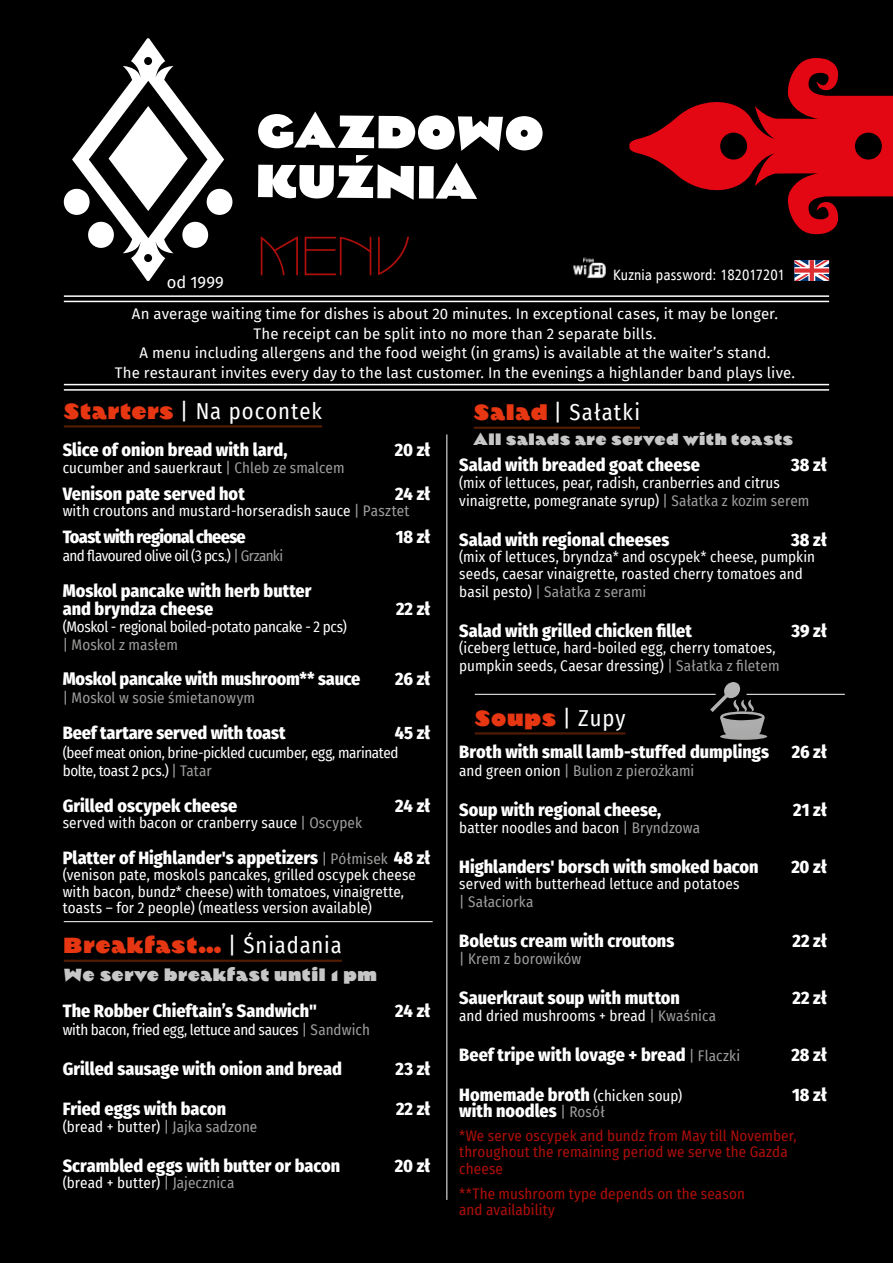
<style>
.page{position:relative;width:893px;height:1263px;background:#000}
.page>*{position:absolute;margin:0;border:0;box-sizing:border-box;transform-origin:0 0}
.t1{font:200 53.7px "P22 Artsand Crafts";color:#ae0f0a}
.t2{font:22.5px "Fira Sans Condensed";letter-spacing:.05em;color:#fff}
.t3{font:900 22.5px "Magiel";letter-spacing:.055em;color:#e63612}
.t4{font:800 18px/18px "Fira Sans Condensed";color:#fff}
.t5{font:900 18px "Magiel";letter-spacing:.06em;color:#c6c6c6}
.t6{font:800 18px "Fira Sans Condensed";letter-spacing:-.04em;color:#fff}
.t7{font:900 16.5px "Magiel";letter-spacing:.065em;color:#c6c6c6}
.t8{font:16.5px "Fira Sans";letter-spacing:.005em;color:#fff}
.t9{font:15px/16.5px "Fira Sans Condensed";letter-spacing:.005em;color:#fff}
.t10{font:15px/19.5px "Fira Sans";letter-spacing:.005em;color:#fff;text-align:center}
.t11{font:15px/16.5px "Fira Sans Condensed";letter-spacing:.005em;color:#ae0f0a}
.t12{font:15px "Fira Sans Condensed";letter-spacing:.005em;color:#9d9d9c}
.t13{font:15px/18px "Fira Sans Condensed";letter-spacing:-.025em;color:#fff}
.t14{font:15px "Fira Sans Condensed";letter-spacing:-.02em;color:#fff}
.t15{font:15px "Fira Sans Condensed";letter-spacing:-.035em;color:#fff}
.t16{font:15px "Humnst 777 Cn EU";letter-spacing:.01em;color:#fff}
.s1{font-family:"Magiel";font-weight:900;color:#e63612}
.s2{color:#9d9d9c}
.s3{font-weight:400;font-size:15px;color:#9d9d9c}
.s4{font-family:"Fira Sans Condensed";font-weight:400;color:#fff}
.s5{color:#fff}
.s6{font-weight:400;font-size:15px}
</style>
<div class="page">
<svg style="left:794px;top:260px;width:35px;height:21px"></svg>
<hr style="left:64px;top:425px;width:258px;height:3px;background:#511b04">
<hr style="left:64px;top:960px;width:278px;height:2px;background:#511b04">
<hr style="left:64px;top:921px;width:369px;height:1px;background:#fff">
<hr style="left:475px;top:694px;width:241px;height:1px;background:#fff">
<hr style="left:746px;top:694px;width:99px;height:1px;background:#fff">
<hr style="left:446px;top:434px;width:1px;height:766px;background:#fff">
<hr style="left:474px;top:427px;width:166px;height:2px;background:#511b04">
<hr style="left:475px;top:732px;width:150px;height:2px;background:#511b04">
<hr style="left:64px;top:295px;width:765px;height:2px;background:#fff">
<hr style="left:64px;top:301px;width:765px;height:1px;background:#fff">
<hr style="left:64px;top:384px;width:765px;height:1px;background:#fff">
<hr style="left:64px;top:389px;width:765px;height:2px;background:#fff">
<svg style="left:258px;top:112px;width:285px;height:88px"></svg>
<svg style="left:63px;top:38px;width:170px;height:243px"></svg>
<svg style="left:629px;top:58px;width:264px;height:177px"></svg>
<img style="left:573px;top:257px;width:33px;height:22px">
<svg style="left:710px;top:682px;width:57px;height:58px"></svg>
<p class="t8" style="left:167px;top:270px;width:59px">od 1999</p>
<h1 class="t1" style="left:258px;top:219px;width:154px">MENU</h1>
<p class="t16" style="left:613px;top:266px;width:173px">Kuznia password: 182017201</p>
<p class="t10" style="left:115px;top:304px;width:682px">An average waiting time for dishes is about 20 minutes. In exceptional cases, it may be longer.<br>The receipt can be split into no more than 2 separate bills.<br>A menu including allergens and the food weight (in grams) is available at the waiter’s stand.<br>The restaurant invites every day to the last customer. In the evenings a highlander band plays live.</p>
<p class="t2" style="left:64px;top:394px;width:260px"><span class="s1">Starters</span> | Na pocontek</p>
<p class="t4" style="left:63px;top:439px;width:226px">Slice of onion bread with lard,</p>
<p class="t4" style="left:395px;top:439px;width:37px">20 zł</p>
<p class="t9" style="left:63px;top:459px;width:283px">cucumber and sauerkraut <span class="s2">| Chleb ze smalcem</span></p>
<p class="t4" style="left:63px;top:483px;width:184px">Venison pate served hot</p>
<p class="t4" style="left:395px;top:483px;width:37px">24 zł</p>
<p class="t9" style="left:63px;top:502px;width:348px">with croutons and mustard-horseradish sauce <span class="s2">| Pasztet</span></p>
<p class="t6" style="left:63px;top:522px;width:185px">Toast with regional cheese</p>
<p class="t4" style="left:396px;top:527px;width:36px">18 zł</p>
<p class="t15" style="left:63px;top:545px;width:222px">and flavoured olive oil (3 pcs.) <span class="s2">| Grzanki</span></p>
<p class="t4" style="left:63px;top:580px;width:250px">Moskol pancake with herb butter and bryndza cheese</p>
<p class="t4" style="left:396px;top:598px;width:36px">22 zł</p>
<p class="t13" style="left:63px;top:617px;width:286px">(Moskol - regional boiled-potato pancake - 2 pcs)</p>
<p class="t12" style="left:63px;top:633px;width:117px">| Moskol z masłem</p>
<p class="t4" style="left:63px;top:668px;width:299px">Moskol pancake with mushroom** sauce</p>
<p class="t4" style="left:395px;top:668px;width:37px">26 zł</p>
<p class="t12" style="left:63px;top:687px;width:194px">| Moskol w sosie śmietanowym</p>
<p class="t4" style="left:63px;top:722px;width:224px">Beef tartare served with toast</p>
<p class="t4" style="left:395px;top:722px;width:37px">45 zł</p>
<p class="t13" style="left:63px;top:743px;width:337px">(beef meat onion, brine-pickled cucumber, egg, marinated bolte, toast 2 pcs.) <span class="s2">| Tatar</span></p>
<p class="t4" style="left:63px;top:795px;width:176px">Grilled oscypek cheese</p>
<p class="t4" style="left:395px;top:795px;width:37px">24 zł</p>
<p class="t9" style="left:63px;top:814px;width:301px">served with bacon or cranberry sauce <span class="s2">| Oscypek</span></p>
<p class="t4" style="left:63px;top:847px;width:369px">Platter of Highlander's appetizers <span class="s3">| Półmisek</span> 48 zł</p>
<p class="t9" style="left:63px;top:866px;width:355px">(venison pate, moskols pancakes, grilled oscypek cheese with bacon, bundz* cheese) with tomatoes, vinaigrette, toasts – for 2 people) (meatless version available)</p>
<p class="t3" style="left:64px;top:931px;width:280px">Breakfast… <span class="s4">| Śniadania</span></p>
<p class="t5" style="left:64px;top:962px;width:315px">We serve breakfast until 1 pm</p>
<p class="t4" style="left:63px;top:1000px;width:256px">The Robber Chieftain’s Sandwich"</p>
<p class="t4" style="left:395px;top:1000px;width:37px">24 zł</p>
<p class="t14" style="left:63px;top:1018px;width:309px">with bacon, fried egg, lettuce and sauces <span class="s2">| Sandwich</span></p>
<p class="t4" style="left:63px;top:1058px;width:281px">Grilled sausage with onion and bread</p>
<p class="t4" style="left:396px;top:1058px;width:36px">23 zł</p>
<p class="t4" style="left:63px;top:1098px;width:165px">Fried eggs with bacon</p>
<p class="t4" style="left:396px;top:1098px;width:36px">22 zł</p>
<p class="t9" style="left:63px;top:1118px;width:196px">(bread + butter) <span class="s2">| Jajka sadzone</span></p>
<p class="t4" style="left:63px;top:1155px;width:279px">Scrambled eggs with butter or bacon</p>
<p class="t4" style="left:395px;top:1155px;width:37px">20 zł</p>
<p class="t9" style="left:63px;top:1174px;width:173px">(bread + butter) <span class="s2">| Jajecznica</span></p>
<p class="t2" style="left:474px;top:395px;width:168px"><span class="s1">Salad</span> | Sałatki</p>
<p class="t7" style="left:474px;top:428px;width:321px">All salads are served with toasts</p>
<p class="t4" style="left:459px;top:454px;width:242px">Salad with breaded goat cheese</p>
<p class="t4" style="left:791px;top:454px;width:37px">38 zł</p>
<p class="t9" style="left:459px;top:473px;width:352px;line-height:18px">(mix of lettuces, pear, radish, cranberries and citrus vinaigrette, pomegranate syrup) <span class="s2">| Sałatka z kozim serem</span></p>
<p class="t4" style="left:459px;top:529px;width:212px">Salad with regional cheeses</p>
<p class="t4" style="left:791px;top:529px;width:37px">38 zł</p>
<p class="t9" style="left:459px;top:548px;width:357px">(mix of lettuces, bryndza* and oscypek* cheese, pumpkin seeds, caesar vinaigrette, roasted cherry tomatoes and</p>
<p class="t12" style="left:459px;top:580px;width:189px"><span class="s5">basil pesto)</span> | Sałatka z serami</p>
<p class="t4" style="left:459px;top:620px;width:234px">Salad with grilled chicken fillet</p>
<p class="t4" style="left:792px;top:620px;width:37px">39 zł</p>
<p class="t9" style="left:459px;top:639px;width:322px;line-height:18px">(iceberg lettuce, hard-boiled egg, cherry tomatoes, pumpkin seeds, Caesar dressing) <span class="s2">| Sałatka z filetem</span></p>
<p class="t3" style="left:475px;top:703px;width:152px">Soups <span class="s4">| Zupy</span></p>
<p class="t4" style="left:459px;top:741px;width:311px">Broth with small lamb-stuffed dumplings</p>
<p class="t4" style="left:792px;top:741px;width:37px">26 zł</p>
<p class="t12" style="left:459px;top:759px;width:237px"><span class="s5">and green onion</span> | Bulion z pierożkami</p>
<p class="t4" style="left:459px;top:799px;width:204px">Soup with regional cheese,</p>
<p class="t4" style="left:793px;top:799px;width:35px">21 zł</p>
<p class="t9" style="left:459px;top:819px;width:242px">batter noodles and bacon <span class="s2">| Bryndzowa</span></p>
<p class="t4" style="left:459px;top:856px;width:301px">Highlanders' borsch with smoked bacon</p>
<p class="t4" style="left:791px;top:856px;width:37px">20 zł</p>
<p class="t9" style="left:459px;top:875px;width:282px">served with butterhead lettuce and potatoes</p>
<p class="t12" style="left:459px;top:891px;width:76px">| Sałaciorka</p>
<p class="t4" style="left:459px;top:931px;width:217px">Boletus cream with croutons</p>
<p class="t4" style="left:792px;top:931px;width:36px">22 zł</p>
<p class="t12" style="left:459px;top:947px;width:124px">| Krem z borowików</p>
<p class="t4" style="left:459px;top:987px;width:222px">Sauerkraut soup with mutton</p>
<p class="t4" style="left:792px;top:987px;width:36px">22 zł</p>
<p class="t9" style="left:459px;top:1007px;width:258px">and dried mushrooms + bread <span class="s2">| Kwaśnica</span></p>
<p class="t4" style="left:459px;top:1044px;width:282px">Beef tripe with lovage + bread <span class="s3">| Flaczki</span></p>
<p class="t4" style="left:791px;top:1044px;width:37px">28 zł</p>
<p class="t4" style="left:459px;top:1084px;width:225px">Homemade broth <span class="s6">(chicken soup)</span></p>
<p class="t4" style="left:792px;top:1084px;width:36px">18 zł</p>
<p class="t4" style="left:459px;top:1100px;width:147px">with noodles <span class="s3">| Rosół</span></p>
<p class="t11" style="left:459px;top:1126px;width:339px">*We serve oscypek and bundz from May till November, throughout the remaining period we serve the Gazda cheese</p>
<p class="t11" style="left:459px;top:1184px;width:287px">**The mushroom type depends on the season and availability</p>
</div>
